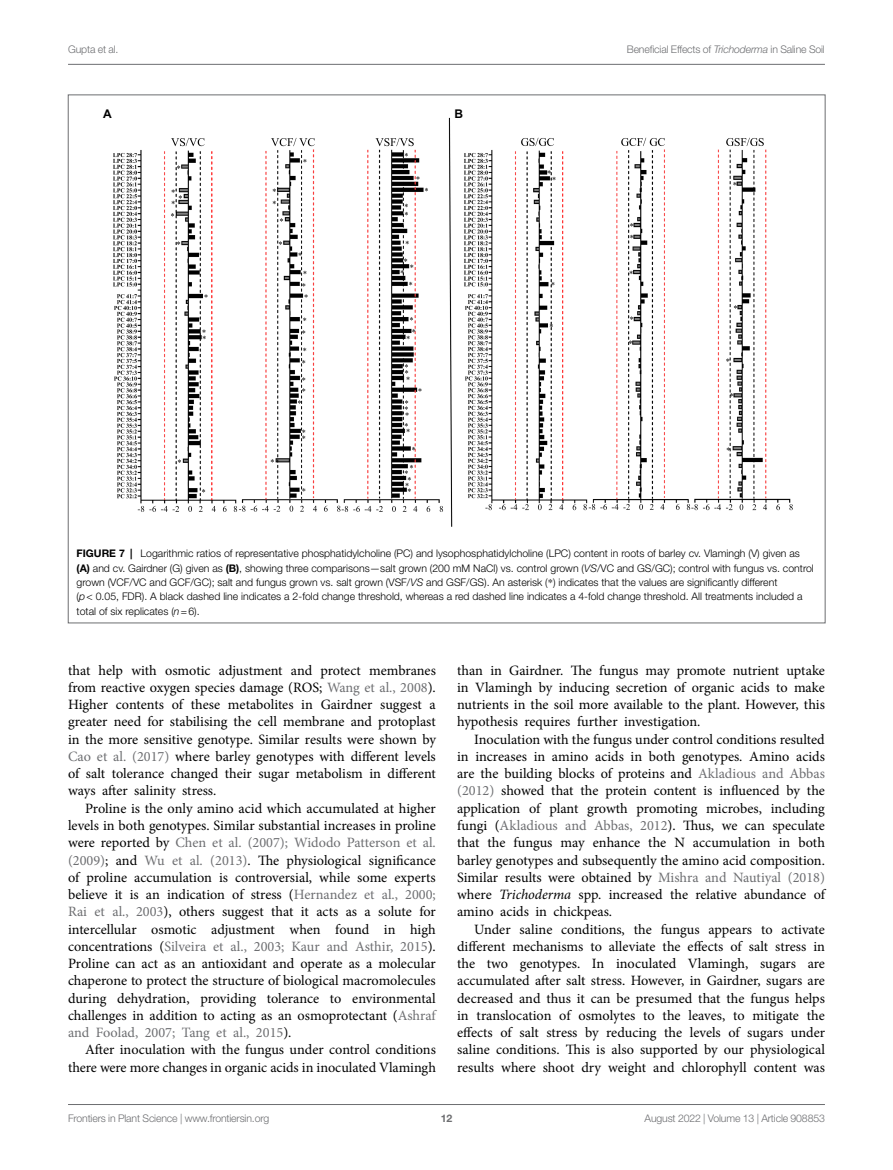
<style>
.page{position:relative;width:893px;height:1170px;background:#fff}
.page>*{position:absolute;margin:0;border:0;box-sizing:border-box;transform-origin:0 0}
.TEXT{font:14.25px/17.2px "Minion Pro";letter-spacing:-.005em;color:#000;text-align:justify}
.TEXT_FLUSH{font:14.25px/17.2px "Minion Pro";color:#000;text-align:justify}
.t1{font:700 12px "Arial";color:#000}
.FIG_LEG{font:300 10.5px/14.2px "Helvetica Neue LT Std";color:#000}
.t2{font:300 10.5px "Helvetica Neue LT Std";letter-spacing:-.015em;color:#6d6e71}
.t3{font:700 10.5px "Helvetica Neue LT Std";color:#6d6e71}
.s1{font-style:italic}
.s2{font-weight:700}
.s3{font-family:"STIX General";font-weight:400}
.s4{color:#6d6e71}
</style>
<div class="page">
<hr style="left:68px;top:64px;width:757px;height:1px;background:#6d6e71">
<hr style="left:68px;top:1104px;width:757px;height:1px;background:#6d6e71">
<img style="left:113px;top:117px;width:680px;height:410px">
<p class="t2" style="left:68px;top:42px;width:52px">Gupta et al.</p>
<p class="t2" style="left:627px;top:42px;width:200px">Beneficial Effects of <span class="s1">Trichoderma</span> in Saline Soil</p>
<p class="t1" style="left:103px;top:105px;width:10px">A</p>
<p class="t1" style="left:455px;top:105px;width:10px">B</p>
<p class="FIG_LEG" style="left:77px;top:546px;width:739px"><span class="s2">FIGURE 7 |</span> Logarithmic ratios of representative phosphatidylcholine (PC) and lysophosphatidylcholine (LPC) content in roots of barley cv. Vlamingh (V) given as <span class="s2">(A)</span> and cv. Gairdner (G) given as <span class="s2">(B)</span>, showing three comparisons—salt grown (200 mM NaCl) vs. control grown (<span class="s1">VS</span>/VC and GS/GC); control with fungus vs. control grown (VCF/VC and GCF/GC); salt and fungus grown vs. salt grown (VSF/<span class="s1">VS</span> and GSF/GS). An asterisk (<span class="s3">*</span>) indicates that the values are significantly different<br>(<span class="s1">p&lt;</span> 0.05, FDR). A black dashed line indicates a 2-fold change threshold, whereas a red dashed line indicates a 4-fold change threshold. All treatments included a total of six replicates (<span class="s1">n</span>=6).</p>
<p class="TEXT_FLUSH" style="left:68px;top:661px;width:369px">that help with osmotic adjustment and protect membranes from reactive oxygen species damage (ROS; <span class="s4">Wang et al., 2008</span>).<br>Higher contents of these metabolites in Gairdner suggest a greater need for stabilising the cell membrane and protoplast in the more sensitive genotype. Similar results were shown by <span class="s4">Cao et al. (2017)</span> where barley genotypes with different levels of salt tolerance changed their sugar metabolism in different ways after salinity stress.</p>
<p class="TEXT" style="left:68px;top:799px;width:369px;text-indent:17px">Proline is the only amino acid which accumulated at higher levels in both genotypes. Similar substantial increases in proline were reported by <span class="s4">Chen et al. (2007); Widodo Patterson et al. (2009)</span>; and <span class="s4">Wu et al. (2013)</span>. The physiological significance of proline accumulation is controversial, while some experts believe it is an indication of stress (<span class="s4">Hernandez et al., 2000; Rai et al., 2003</span>), others suggest that it acts as a solute for intercellular osmotic adjustment when found in high concentrations (<span class="s4">Silveira et al., 2003; Kaur and Asthir, 2015</span>).<br>Proline can act as an antioxidant and operate as a molecular chaperone to protect the structure of biological macromolecules during dehydration, providing tolerance to environmental challenges in addition to acting as an osmoprotectant (<span class="s4">Ashraf and Foolad, 2007; Tang et al., 2015</span>).</p>
<p class="TEXT" style="left:68px;top:1041px;width:369px;text-align:right">After inoculation with the fungus under control conditions there were more changes in organic acids in inoculated Vlamingh</p>
<p class="TEXT" style="left:457px;top:661px;width:369px">than in Gairdner. The fungus may promote nutrient uptake in Vlamingh by inducing secretion of organic acids to make nutrients in the soil more available to the plant. However, this hypothesis requires further investigation.</p>
<p class="TEXT" style="left:457px;top:730px;width:369px;text-indent:17px">Inoculation with the fungus under control conditions resulted in increases in amino acids in both genotypes. Amino acids are the building blocks of proteins and <span class="s4">Akladious and Abbas (2012)</span> showed that the protein content is influenced by the application of plant growth promoting microbes, including fungi (<span class="s4">Akladious and Abbas, 2012</span>). Thus, we can speculate that the fungus may enhance the N accumulation in both barley genotypes and subsequently the amino acid composition.<br>Similar results were obtained by <span class="s4">Mishra and Nautiyal (2018) </span>where <span class="s1">Trichoderma</span> spp. increased the relative abundance of amino acids in chickpeas.</p>
<p class="TEXT" style="left:457px;top:920px;width:369px;text-indent:17px">Under saline conditions, the fungus appears to activate different mechanisms to alleviate the effects of salt stress in the two genotypes. In inoculated Vlamingh, sugars are accumulated after salt stress. However, in Gairdner, sugars are decreased and thus it can be presumed that the fungus helps in translocation of osmolytes to the leaves, to mitigate the effects of salt stress by reducing the levels of sugars under saline conditions. This is also supported by our physiological results where shoot dry weight and chlorophyll content was</p>
<p class="t2" style="left:68px;top:1111px;width:203px">Frontiers in Plant Science | www.frontiersin.org</p>
<p class="t3" style="left:441px;top:1111px;width:13px">12</p>
<p class="t2" style="left:645px;top:1111px;width:182px">August 2022 | Volume 13 | Article 908853</p>
</div>
